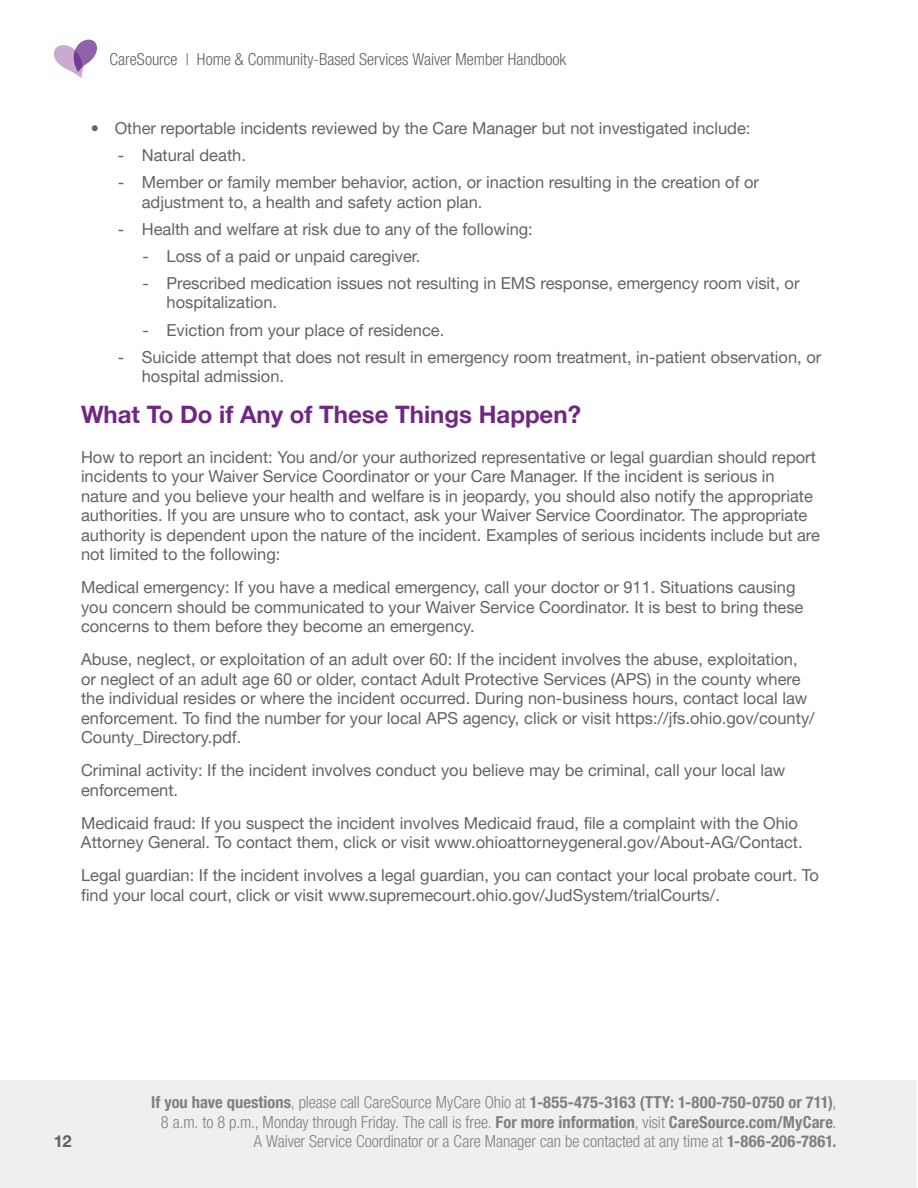
<style>
.page{position:relative;width:918px;height:1188px;background:#fff}
.page>*{position:absolute;margin:0;border:0;box-sizing:border-box;transform-origin:0 0}
.t1{font:700 24px "Helvetica Neue LT Pro";color:#702784}
.t2{font:16.5px/19.5px "Helvetica Neue LT Pro";color:#626368}
.t3{font:700 condensed 16.5px/19.5px "Helvetica Neue LT Pro";letter-spacing:.005em;color:#7f8083;text-align:center}
.t4{font:300 condensed 16.5px "Helvetica Neue LT Pro";color:#7f8083}
.t5{font:300 condensed 16.5px "Helvetica Neue LT Pro";color:#606165}
.t6{font:700 16.5px "Helvetica Neue LT Pro";color:#606165}
.s1{font-weight:300}
.s2{font-weight:700}
</style>
<div class="page">
<div style="left:0;top:1080px;width:917px;height:108px;background:#efeff0"></div>
<svg style="left:54px;top:40px;width:43px;height:38px"></svg>
<p class="t5" style="left:110px;top:49px;width:458px">CareSource | Home &amp; Community-Based Services Waiver Member Handbook</p>
<p class="t2" style="left:91px;top:118px;width:661px">• Other reportable incidents reviewed by the Care Manager but not investigated include:</p>
<p class="t2" style="left:118px;top:145px;width:130px">- Natural death.</p>
<p class="t2" style="left:142px;top:172px;width:619px;text-indent:-24px">- Member or family member behavior, action, or inaction resulting in the creation of or adjustment to, a health and safety action plan.</p>
<p class="t2" style="left:118px;top:219px;width:417px">- Health and welfare at risk due to any of the following:</p>
<p class="t2" style="left:143px;top:246px;width:279px">- Loss of a paid or unpaid caregiver.</p>
<p class="t2" style="left:167px;top:273px;width:635px;text-indent:-24px">- Prescribed medication issues not resulting in EMS response, emergency room visit, or hospitalization.</p>
<p class="t2" style="left:143px;top:320px;width:303px">- Eviction from your place of residence.</p>
<p class="t2" style="left:142px;top:347px;width:681px;text-indent:-24px">- Suicide attempt that does not result in emergency room treatment, in-patient observation, or hospital admission.</p>
<h3 class="t1" style="left:81px;top:399px;width:502px">What To Do if Any of These Things Happen?</h3>
<p class="t2" style="left:81px;top:446px;width:741px">How to report an incident: You and/or your authorized representative or legal guardian should report incidents to your Waiver Service Coordinator or your Care Manager. If the incident is serious in nature and you believe your health and welfare is in jeopardy, you should also notify the appropriate authorities. If you are unsure who to contact, ask your Waiver Service Coordinator. The appropriate authority is dependent upon the nature of the incident. Examples of serious incidents include but are not limited to the following:</p>
<p class="t2" style="left:81px;top:577px;width:724px">Medical emergency: If you have a medical emergency, call your doctor or 911. Situations causing you concern should be communicated to your Waiver Service Coordinator. It is best to bring these concerns to them before they become an emergency.</p>
<p class="t2" style="left:81px;top:649px;width:735px">Abuse, neglect, or exploitation of an adult over 60: If the incident involves the abuse, exploitation, or neglect of an adult age 60 or older, contact Adult Protective Services (APS) in the county where the individual resides or where the incident occurred. During non-business hours, contact local law enforcement. To find the number for your local APS agency, click or visit https://jfs.ohio.gov/county/ County_Directory.pdf.</p>
<p class="t2" style="left:81px;top:760px;width:706px">Criminal activity: If the incident involves conduct you believe may be criminal, call your local law enforcement.</p>
<p class="t2" style="left:81px;top:813px;width:723px">Medicaid fraud: If you suspect the incident involves Medicaid fraud, file a complaint with the Ohio<br>Attorney General. To contact them, click or visit www.ohioattorneygeneral.gov/About-AG/Contact.</p>
<p class="t2" style="left:81px;top:865px;width:740px">Legal guardian: If the incident involves a legal guardian, you can contact your local probate court. To find your local court, click or visit www.supremecourt.ohio.gov/JudSystem/trialCourts/.</p>
<p class="t3" style="left:151px;top:1095px;width:687px">If you have questions<span class="s1">, please call CareSource MyCare Ohio at</span> 1-855-475-3163 (TTY: 1-800-750-0750 or 711)<span class="s1">,<br>8 a.m. to 8 p.m., Monday through Friday. The call is free.</span> For more information<span class="s1">, visit</span> CareSource.com/MyCare<span class="s1">.</span></p>
<p class="t6" style="left:54px;top:1131px;width:19px">12</p>
<p class="t4" style="left:254px;top:1136px;width:584px">A Waiver Service Coordinator or a Care Manager can be contacted at any time at <span class="s2">1-866-206-7861.</span></p>
</div>
